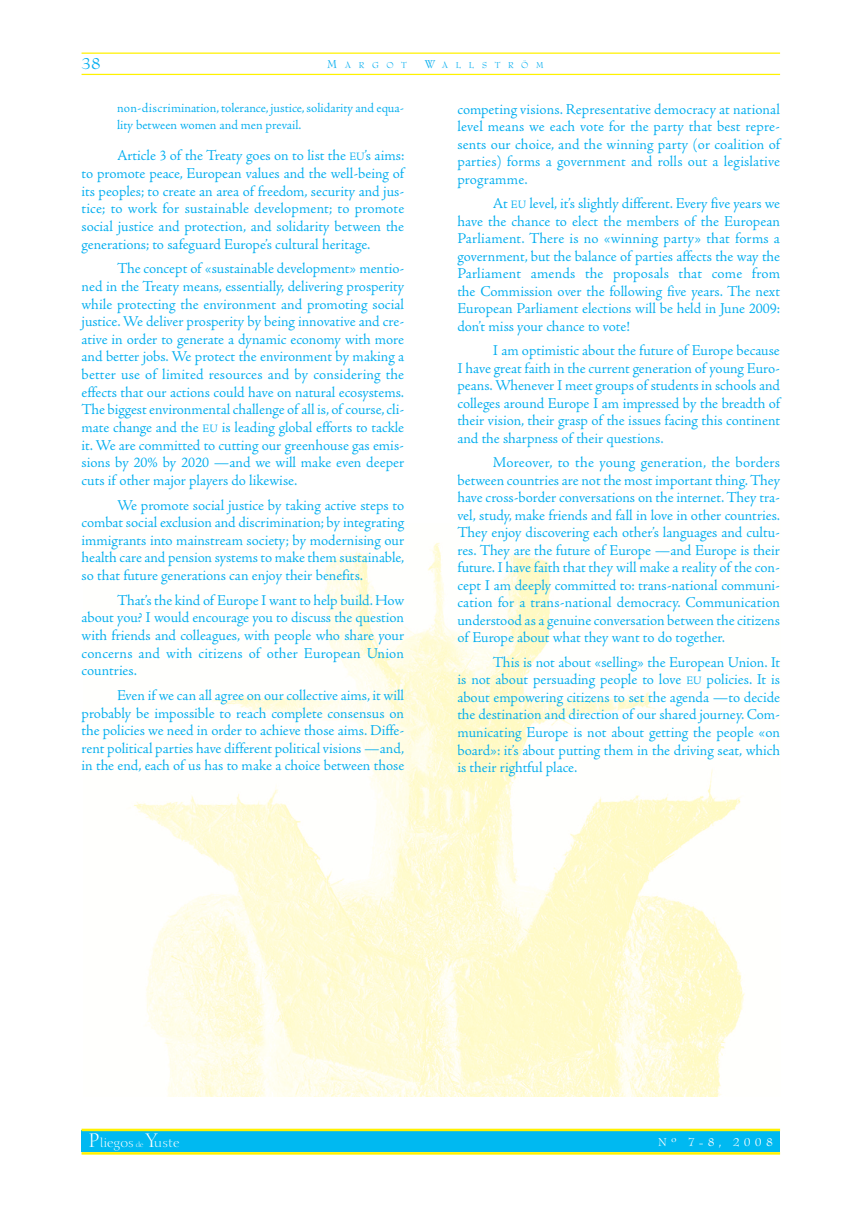
<style>
.page{position:relative;width:851px;height:1205px;background:#fff}
.page>*{position:absolute;margin:0;border:0;box-sizing:border-box;transform-origin:0 0}
.t1{font:17.5px "Bernhard Modern";color:#00adef}
.t2{font:15.62px/17.5px "Adobe Jenson";color:#00adef;text-align:justify}
.t3{font:13.75px/16.4px "Adobe Jenson";color:#00adef}
.t4{font:12.5px "Bernhard Modern";letter-spacing:.335em;color:#fff}
.t5{font:12.25px "Calligraphic 810 BT";color:#fff}
.t6{font:9.38px "Bernhard Modern";letter-spacing:.815em;color:#00adef}
.s1{font-size:12.5px}
.s2{font-size:11.75px}
.s3{font-size:19px}
.s4{font-size:7px}
</style>
<div class="page">
<img style="left:134px;top:543px;width:611px;height:553px">
<hr style="left:81px;top:74px;width:699px;height:1px;background:#fff200">
<div style="left:81px;top:1130px;width:699px;height:22px;background:#00b9f1"></div>
<hr style="left:81px;top:53px;width:699px;height:1px;background:#fff200">
<hr style="left:81px;top:1128px;width:699px;height:3px;background:#fff200">
<hr style="left:81px;top:1152px;width:699px;height:2px;background:#fff200">
<p class="t1" style="left:81px;top:55px;width:21px">38</p>
<p class="t6" style="left:327px;top:60px;width:81px"><span class="s1">M</span>ARGOT</p>
<p class="t6" style="left:425px;top:60px;width:120px"><span class="s1">W</span>ALLSTRÖM</p>
<p class="t3" style="left:117px;top:101px;width:288px">non-discrimination, tolerance, justice, solidarity and equa&shy;lity between women and men prevail.</p>
<p class="t2" style="left:81px;top:148px;width:324px;text-indent:35px">Article 3 of the Treaty goes on to list the <span class="s2">EU</span>’s aims: to promote peace, European values and the well-being of its peoples; to create an area of freedom, security and jus&shy;tice; to work for sustainable development; to promote social justice and protection, and solidarity between the generations; to safeguard Europe’s cultural heritage.</p>
<p class="t2" style="left:81px;top:261px;width:324px;text-indent:35px">The concept of «sustainable development» mentio&shy;ned in the Treaty means, essentially, delivering prosperity while protecting the environment and promoting social justice. We deliver prosperity by being innovative and cre&shy;ative in order to generate a dynamic economy with more and better jobs. We protect the environment by making a better use of limited resources and by considering the effects that our actions could have on natural ecosystems.<br>The biggest environmental challenge of all is, of course, cli&shy;mate change and the <span class="s2">EU</span> is leading global efforts to tackle it. We are committed to cutting our greenhouse gas emis&shy;sions by 20% by 2020 —and we will make even deeper cuts if other major players do likewise.</p>
<p class="t2" style="left:81px;top:497px;width:324px;text-indent:35px">We promote social justice by taking active steps to combat social exclusion and discrimination; by integrating immigrants into mainstream society; by modernising our health care and pension systems to make them sustainable, so that future generations can enjoy their benefits.</p>
<p class="t2" style="left:81px;top:592px;width:324px;text-indent:35px">That’s the kind of Europe I want to help build. How about you? I would encourage you to discuss the question with friends and colleagues, with people who share your concerns and with citizens of other European Union countries.</p>
<p class="t2" style="left:81px;top:687px;width:324px;text-indent:35px">Even if we can all agree on our collective aims, it will probably be impossible to reach complete consensus on the policies we need in order to achieve those aims. Diffe&shy;rent political parties have different political visions —and, in the end, each of us has to make a choice between those</p>
<p class="t2" style="left:457px;top:101px;width:324px">competing visions. Representative democracy at national level means we each vote for the party that best repre&shy;sents our choice, and the winning party (or coalition of parties) forms a government and rolls out a legislative programme.</p>
<p class="t2" style="left:457px;top:196px;width:324px;text-indent:35px">At <span class="s2">EU</span> level, it’s slightly different. Every five years we have the chance to elect the members of the European Parliament. There is no «winning party» that forms a government, but the balance of parties affects the way the Parliament amends the proposals that come from the Commission over the following five years. The next European Parliament elections will be held in June 2009: don’t miss your chance to vote!</p>
<p class="t2" style="left:457px;top:343px;width:324px;text-indent:35px">I am optimistic about the future of Europe because I have great faith in the current generation of young Euro&shy;peans. Whenever I meet groups of students in schools and colleges around Europe I am impressed by the breadth of their vision, their grasp of the issues facing this continent and the sharpness of their questions.</p>
<p class="t2" style="left:457px;top:455px;width:324px;text-indent:35px">Moreover, to the young generation, the borders between countries are not the most important thing. They have cross-border conversations on the internet. They tra&shy;vel, study, make friends and fall in love in other countries.<br>They enjoy discovering each other’s languages and cultu&shy;res. They are the future of Europe —and Europe is their future. I have faith that they will make a reality of the con&shy;cept I am deeply committed to: trans-national communi&shy;cation for a trans-national democracy. Communication understood as a genuine conversation between the citizens of Europe about what they want to do together.</p>
<p class="t2" style="left:457px;top:654px;width:324px;text-indent:35px">This is not about «selling» the European Union. It is not about persuading people to love <span class="s2">EU</span> policies. It is about empowering citizens to set the agenda —to decide the destination and direction of our shared journey. Com&shy;municating Europe is not about getting the people «on board»: it’s about putting them in the driving seat, which is their rightful place.</p>
<p class="t5" style="left:89px;top:1136px;width:92px"><span class="s3">P</span>liegos <span class="s4">de</span> <span class="s3">Y</span>uste</p>
<p class="t4" style="left:658px;top:1136px;width:116px">Nº 7-8, 2008</p>
</div>
